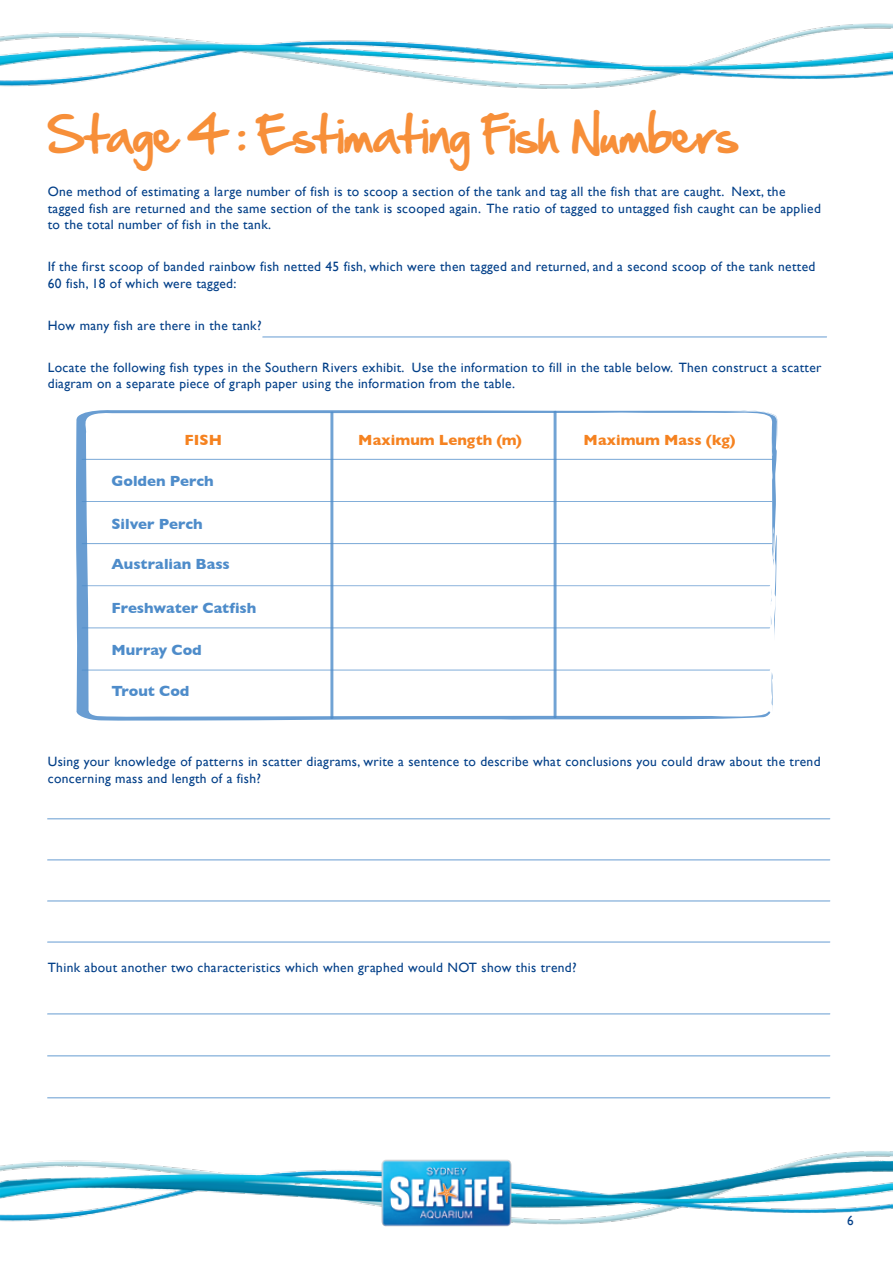
<style>
.page{position:relative;width:893px;height:1263px;background:#fff}
.page>*{position:absolute;margin:0;border:0;box-sizing:border-box;transform-origin:0 0}
.t1{font:43.5px "Hand Of Sean";letter-spacing:-.02em;color:#f78f39}
.t2{font:700 15px "Gill Sans";color:#4e8cca}
.t3{font:700 15px "Gill Sans";color:#f58220}
.t4{font:13.5px/16.5px "Gill Sans";letter-spacing:.025em;color:#023f88}
</style>
<div class="page">
<img style="left:0;top:23px;width:893px;height:66px">
<img style="left:0;top:1151px;width:893px;height:76px">
<img style="left:381px;top:1159px;width:130px;height:67px">
<svg style="left:262px;top:336px;width:565px;height:1px"></svg>
<svg style="left:47px;top:818px;width:783px;height:1px"></svg>
<svg style="left:47px;top:859px;width:783px;height:1px"></svg>
<svg style="left:47px;top:900px;width:783px;height:1px"></svg>
<svg style="left:47px;top:941px;width:783px;height:1px"></svg>
<svg style="left:47px;top:1055px;width:783px;height:1px"></svg>
<svg style="left:47px;top:1097px;width:783px;height:1px"></svg>
<svg style="left:82px;top:411px;width:695px;height:308px"></svg>
<svg style="left:47px;top:1013px;width:783px;height:1px"></svg>
<p class="t1" style="left:48px;top:96px;width:692px">Stage 4 : Estimating Fish Numbers</p>
<p class="t4" style="left:48px;top:183px;width:775px">One method of estimating a large number of fish is to scoop a section of the tank and tag all the fish that are caught. Next, the tagged fish are returned and the same section of the tank is scooped again. The ratio of tagged to untagged fish caught can be applied to the total number of fish in the tank.</p>
<p class="t4" style="left:48px;top:258px;width:769px">If the first scoop of banded rainbow fish netted 45 fish, which were then tagged and returned, and a second scoop of the tank netted<br>60 fish, 18 of which were tagged:</p>
<p class="t4" style="left:48px;top:317px;width:215px">How many fish are there in the tank?</p>
<p class="t4" style="left:48px;top:359px;width:775px">Locate the following fish types in the Southern Rivers exhibit. Use the information to fill in the table below. Then construct a scatter diagram on a separate piece of graph paper using the information from the table.</p>
<p class="t3" style="left:185px;top:431px;width:39px">FISH</p>
<p class="t3" style="left:358px;top:431px;width:165px">Maximum Length (m)</p>
<p class="t3" style="left:584px;top:431px;width:154px">Maximum Mass (kg)</p>
<p class="t2" style="left:112px;top:472px;width:104px">Golden Perch</p>
<p class="t2" style="left:112px;top:515px;width:93px">Silver Perch</p>
<p class="t2" style="left:112px;top:556px;width:120px">Australian Bass</p>
<p class="t2" style="left:112px;top:599px;width:146px">Freshwater Catfish</p>
<p class="t2" style="left:112px;top:641px;width:92px">Murray Cod</p>
<p class="t2" style="left:112px;top:682px;width:79px">Trout Cod</p>
<p class="t4" style="left:48px;top:753px;width:774px">Using your knowledge of patterns in scatter diagrams, write a sentence to describe what conclusions you could draw about the trend concerning mass and length of a fish?</p>
<p class="t4" style="left:48px;top:959px;width:530px">Think about another two characteristics which when graphed would NOT show this trend?</p>
<p class="t4" style="left:847px;top:1212px;width:8px">6</p>
</div>
